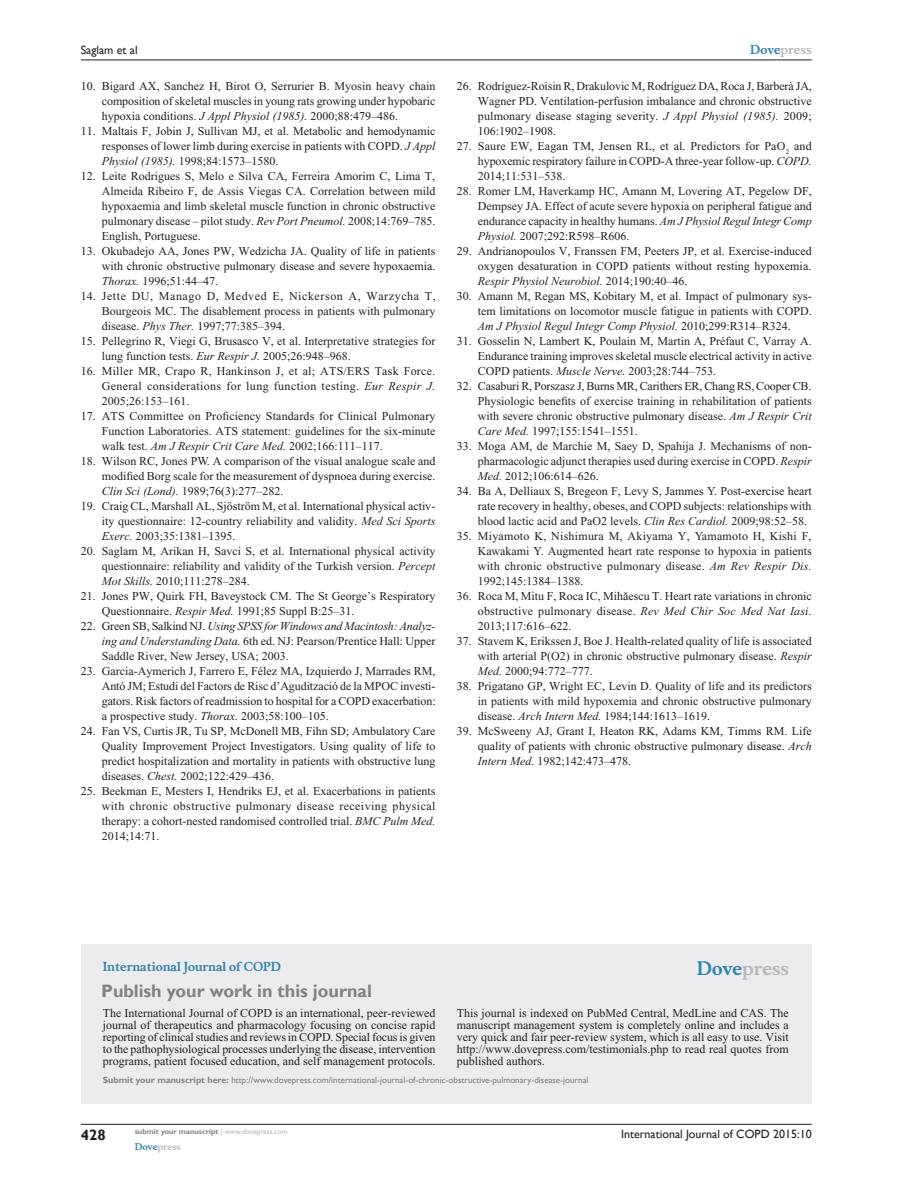
<style>
.page{position:relative;width:918px;height:1188px;background:#fff}
.page>*{position:absolute;margin:0;border:0;box-sizing:border-box;transform-origin:0 0}
.PromBx-H1{font:700 18px "Gill Sans";color:#808285}
.PromBx-Brand{font:700 18px "Musee";color:#b8b9bc}
.t1{font:700 15px "Gill Sans";color:#231f20}
.RefNL2{font:12px/15px "Times New Roman";color:#231f20;text-align:justify}
.PromBx-Tx{font:12px/12px "Times New Roman";color:#231f20;text-align:justify}
.t2{font:12px "Gill Sans";color:#231f20}
.PromBx-JrnlName{font:700 12px "Musee";color:#3485ae}
.t3{font:700 12px "Musee";color:#b8b9bc}
.PromBx-SubmitMssWebA{font:9px "Gill Sans";color:#808285}
.t4{font:700 9px "Musee";color:#b8b9bc}
.t5{font:700 7.5px "Gill Sans";color:#808285}
.s1{font-style:italic}
.s2{color:#3485ae}
.s3{font-style:inherit}
.s4{font-weight:700}
.s5{font-weight:400;color:#b8b9bc}
</style>
<div class="page">
<div style="left:81px;top:944px;width:731px;height:159px;background:#ececee"></div>
<hr style="left:81px;top:1124px;width:731px;height:1px;background:#231f20">
<hr style="left:81px;top:60px;width:731px;height:1px;background:#231f20">
<p class="t2" style="left:81px;top:43px;width:58px">Saglam et al</p>
<p class="RefNL2" style="left:102px;top:79px;width:335px;text-indent:-21px">10. Bigard AX, Sanchez H, Birot O, Serrurier B. Myosin heavy chain composition of skeletal muscles in young rats growing under hypobaric hypoxia conditions. <span class="s1">J Appl Physiol (1985).</span> 2000;88:479–486.</p>
<p class="RefNL2" style="left:102px;top:124px;width:335px;text-indent:-21px">11. Maltais F, Jobin J, Sullivan MJ, et al. Metabolic and hemodynamic responses of lower limb during exercise in patients with COPD. <span class="s1">J Appl Physiol (1985).</span> 1998;84:1573–1580.</p>
<p class="RefNL2" style="left:102px;top:169px;width:335px;text-indent:-21px">12. Leite Rodrigues S, Melo e Silva CA, Ferreira Amorim C, Lima T, Almeida Ribeiro F, de Assis Viegas CA. Correlation between mild hypoxaemia and limb skeletal muscle function in chronic obstructive pulmonary disease – pilot study. <span class="s1">Rev Port Pneumol.</span> 2008;14:769–785.<br>English, Portuguese.</p>
<p class="RefNL2" style="left:102px;top:244px;width:335px;text-indent:-21px">13. Okubadejo AA, Jones PW, Wedzicha JA. Quality of life in patients with chronic obstructive pulmonary disease and severe hypoxaemia.<br><span class="s1">Thorax.</span> 1996;51:44–47.</p>
<p class="RefNL2" style="left:102px;top:289px;width:335px;text-indent:-21px">14. Jette DU, Manago D, Medved E, Nickerson A, Warzycha T, Bourgeois MC. The disablement process in patients with pulmonary disease. <span class="s1">Phys Ther.</span> 1997;77:385–394.</p>
<p class="RefNL2" style="left:102px;top:334px;width:335px;text-indent:-21px">15. Pellegrino R, Viegi G, Brusasco V, et al. Interpretative strategies for lung function tests. <span class="s1">Eur Respir J.</span> 2005;26:948–968.</p>
<p class="RefNL2" style="left:102px;top:364px;width:335px;text-indent:-21px">16. Miller MR, Crapo R, Hankinson J, et al; ATS/ERS Task Force.<br>General considerations for lung function testing. <span class="s1">Eur Respir J.<br></span>2005;26:153–161.</p>
<p class="RefNL2" style="left:102px;top:409px;width:335px;text-indent:-21px">17. ATS Committee on Proficiency Standards for Clinical Pulmonary Function Laboratories. ATS statement: guidelines for the six-minute walk test. <span class="s1">Am J Respir Crit Care Med.</span> 2002;166:111–117.</p>
<p class="RefNL2" style="left:102px;top:454px;width:335px;text-indent:-21px">18. Wilson RC, Jones PW. A comparison of the visual analogue scale and modified Borg scale for the measurement of dyspnoea during exercise.<br><span class="s1">Clin Sci (Lond).</span> 1989;76(3):277–282.</p>
<p class="RefNL2" style="left:102px;top:499px;width:335px;text-indent:-21px">19. Craig CL, Marshall AL, Sjöström M, et al. International physical activ&shy;ity questionnaire: 12-country reliability and validity. <span class="s1">Med Sci Sports Exerc.</span> 2003;35:1381–1395.</p>
<p class="RefNL2" style="left:102px;top:544px;width:335px;text-indent:-21px">20. Saglam M, Arikan H, Savci S, et al. International physical activity questionnaire: reliability and validity of the Turkish version. <span class="s1">Percept Mot Skills.</span> 2010;111:278–284.</p>
<p class="RefNL2" style="left:102px;top:589px;width:335px;text-indent:-21px">21. Jones PW, Quirk FH, Baveystock CM. The St George’s Respiratory<br>Questionnaire. <span class="s1">Respir Med.</span> 1991;85 Suppl B:25–31.</p>
<p class="RefNL2" style="left:102px;top:619px;width:335px;text-indent:-21px">22. Green SB, Salkind NJ. <span class="s1">Using SPSS for Windows and Macintosh: Analyz&shy;ing and Understanding Data.</span> 6th ed. NJ: Pearson/Prentice Hall: Upper Saddle River, New Jersey, USA; 2003.</p>
<p class="RefNL2" style="left:102px;top:664px;width:335px;text-indent:-21px">23. Garcia-Aymerich J, Farrero E, Félez MA, Izquierdo J, Marrades RM, Antó JM; Estudi del Factors de Risc d’Agudització de la MPOC investi&shy;gators. Risk factors of readmission to hospital for a COPD exacerbation: a prospective study. <span class="s1">Thorax.</span> 2003;58:100–105.</p>
<p class="RefNL2" style="left:102px;top:724px;width:335px;text-indent:-21px">24. Fan VS, Curtis JR, Tu SP, McDonell MB, Fihn SD; Ambulatory Care Quality Improvement Project Investigators. Using quality of life to predict hospitalization and mortality in patients with obstructive lung diseases. <span class="s1">Chest.</span> 2002;122:429–436.</p>
<p class="RefNL2" style="left:102px;top:784px;width:335px;text-indent:-21px">25. Beekman E, Mesters I, Hendriks EJ, et al. Exacerbations in patients with chronic obstructive pulmonary disease receiving physical therapy: a cohort-nested randomised controlled trial. <span class="s1">BMC Pulm Med.<br></span>2014;14:71.</p>
<p class="t3" style="left:750px;top:43px;width:63px"><span class="s2">Dove</span>press</p>
<p class="RefNL2" style="left:478px;top:79px;width:336px;text-indent:-21px">26. Rodríguez-Roisin R, Drakulovic M, Rodríguez DA, Roca J, Barberà JA, Wagner PD. Ventilation-perfusion imbalance and chronic obstructive pulmonary disease staging severity. <span class="s1">J Appl Physiol (1985).</span> 2009; 106:1902–1908.</p>
<p class="RefNL2" style="left:478px;top:139px;width:335px;text-indent:-21px">27. Saure EW, Eagan TM, Jensen RL, et al. Predictors for PaO<sub>2</sub> and hypoxemic respiratory failure in COPD-A three-year follow-up. <span class="s1">COPD.<br></span>2014;11:531–538.</p>
<p class="RefNL2" style="left:478px;top:184px;width:335px;text-indent:-21px">28. Romer LM, Haverkamp HC, Amann M, Lovering AT, Pegelow DF, Dempsey JA. Effect of acute severe hypoxia on peripheral fatigue and endurance capacity in healthy humans. <span class="s1">Am J Physiol Regul Integr Comp Physiol.</span> 2007;292:R598–R606.</p>
<p class="RefNL2" style="left:478px;top:244px;width:335px;text-indent:-21px">29. Andrianopoulos V, Franssen FM, Peeters JP, et al. Exercise-induced oxygen desaturation in COPD patients without resting hypoxemia.<br><span class="s1">Respir Physiol Neurobiol.</span> 2014;190:40–46.</p>
<p class="RefNL2" style="left:478px;top:289px;width:335px;text-indent:-21px">30. Amann M, Regan MS, Kobitary M, et al. Impact of pulmonary sys&shy;tem limitations on locomotor muscle fatigue in patients with COPD.<br><span class="s1">Am J Physiol Regul Integr Comp Physiol.</span> 2010;299:R314–R324.</p>
<p class="RefNL2" style="left:478px;top:334px;width:335px;text-indent:-21px">31. Gosselin N, Lambert K, Poulain M, Martin A, Préfaut C, Varray A.<br>Endurance training improves skeletal muscle electrical activity in active COPD patients. <span class="s1">Muscle Nerve.</span> 2003;28:744–753.</p>
<p class="RefNL2" style="left:478px;top:379px;width:335px;text-indent:-21px">32. Casaburi R, Porszasz J, Burns MR, Carithers ER, Chang RS, Cooper CB.<br>Physiologic benefits of exercise training in rehabilitation of patients with severe chronic obstructive pulmonary disease. <span class="s1">Am J Respir Crit Care Med.</span> 1997;155:1541–1551.</p>
<p class="RefNL2" style="left:478px;top:439px;width:335px;text-indent:-21px">33. Moga AM, de Marchie M, Saey D, Spahija J. Mechanisms of non&shy;pharmacologic adjunct therapies used during exercise in COPD. <span class="s1">Respir Med.</span> 2012;106:614–626.</p>
<p class="RefNL2" style="left:478px;top:484px;width:335px;text-indent:-21px">34. Ba A, Delliaux S, Bregeon F, Levy S, Jammes Y. Post-exercise heart rate recovery in healthy, obeses, and COPD subjects: relationships with blood lactic acid and PaO2 levels. <span class="s1">Clin Res Cardiol.</span> 2009;98:52–58.</p>
<p class="RefNL2" style="left:478px;top:529px;width:335px;text-indent:-21px">35. Miyamoto K, Nishimura M, Akiyama Y, Yamamoto H, Kishi F, Kawakami Y. Augmented heart rate response to hypoxia in patients with chronic obstructive pulmonary disease. <span class="s1">Am Rev Respir Dis.<br></span>1992;145:1384–1388.</p>
<p class="RefNL2" style="left:478px;top:589px;width:335px;text-indent:-21px">36. Roca M, Mitu F, Roca IC, Mih<span class="s3">ă</span>escu T. Heart rate variations in chronic obstructive pulmonary disease. <span class="s1">Rev Med Chir Soc Med Nat Iasi.<br></span>2013;117:616–622.</p>
<p class="RefNL2" style="left:478px;top:634px;width:335px;text-indent:-21px">37. Stavem K, Erikssen J, Boe J. Health-related quality of life is associated with arterial P(O2) in chronic obstructive pulmonary disease. <span class="s1">Respir Med.</span> 2000;94:772–777.</p>
<p class="RefNL2" style="left:478px;top:679px;width:335px;text-indent:-21px">38. Prigatano GP, Wright EC, Levin D. Quality of life and its predictors in patients with mild hypoxemia and chronic obstructive pulmonary disease. <span class="s1">Arch Intern Med.</span> 1984;144:1613–1619.</p>
<p class="RefNL2" style="left:478px;top:724px;width:335px;text-indent:-21px">39. McSweeny AJ, Grant I, Heaton RK, Adams KM, Timms RM. Life quality of patients with chronic obstructive pulmonary disease. <span class="s1">Arch Intern Med.</span> 1982;142:473–478.</p>
<p class="PromBx-JrnlName" style="left:103px;top:959px;width:180px">International Journal of COPD</p>
<p class="PromBx-H1" style="left:101px;top:980px;width:272px">Publish your work in this journal</p>
<p class="PromBx-Brand" style="left:697px;top:958px;width:94px"><span class="s2">Dove</span>press</p>
<p class="PromBx-Tx" style="left:103px;top:1007px;width:334px">The International Journal of COPD is an international, peer-reviewed journal of therapeutics and pharmacology focusing on concise rapid reporting of clinical studies and reviews in COPD. Special focus is given to the pathophysiological processes underlying the disease, intervention programs, patient focused education, and self management protocols.</p>
<p class="PromBx-Tx" style="left:457px;top:1007px;width:333px">This journal is indexed on PubMed Central, MedLine and CAS. The manuscript management system is completely online and includes a very quick and fair peer-review system, which is all easy to use. Visit http://www.dovepress.com/testimonials.php to read real quotes from published authors.</p>
<p class="PromBx-SubmitMssWebA" style="left:103px;top:1075px;width:487px"><span class="s4">Submit your manuscript here:</span> http://www.dovepress.com/international-journal-of-chronic-obstructive-pulmonary-disease-journal</p>
<p class="t1" style="left:81px;top:1126px;width:26px">428</p>
<p class="t5" style="left:135px;top:1127px;width:154px">submit your manuscript <span class="s5">| www.dovepress.com</span></p>
<p class="t4" style="left:135px;top:1141px;width:48px"><span class="s2">Dove</span>press</p>
<p class="t2" style="left:621px;top:1127px;width:192px">International Journal of COPD 2015:10</p>
</div>
